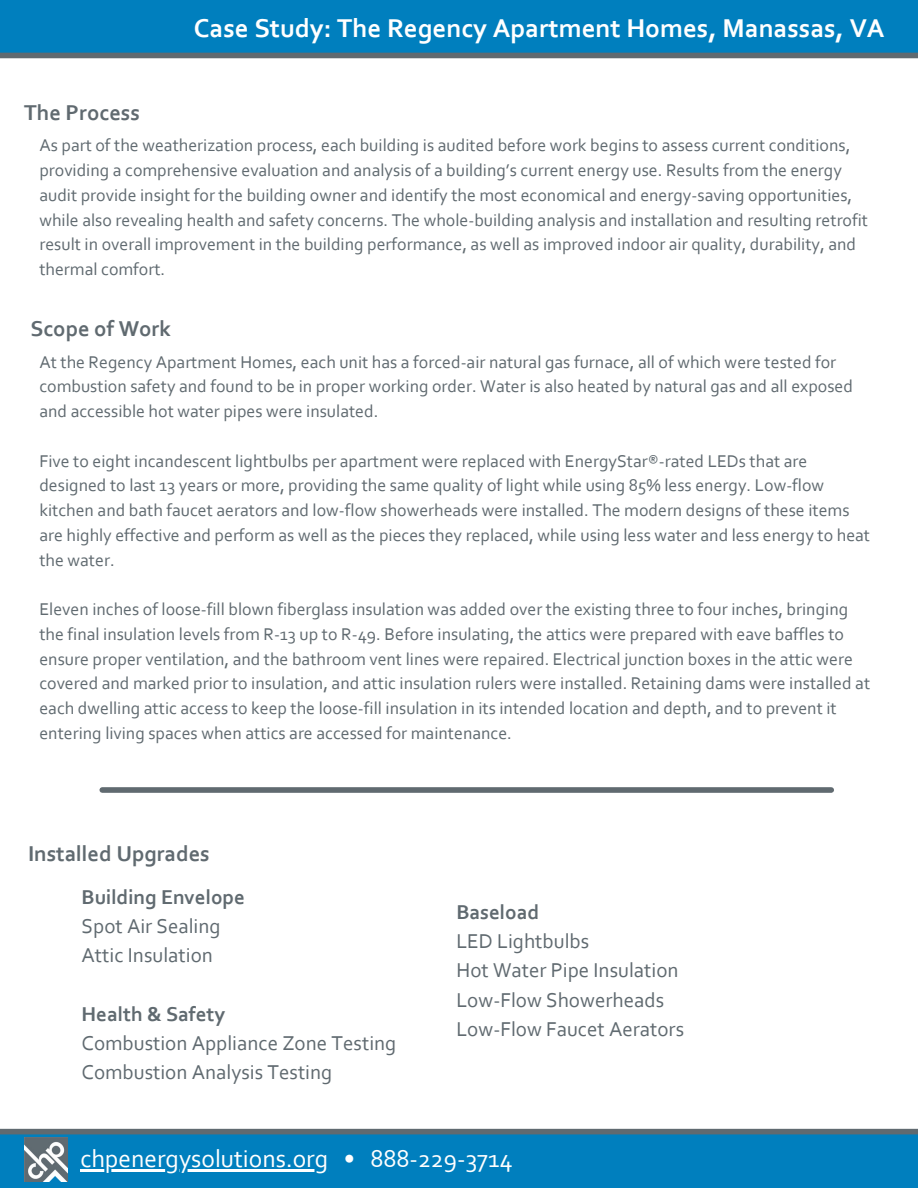
<style>
.page{position:relative;width:918px;height:1188px;background:#fff}
.page>*{position:absolute;margin:0;border:0;box-sizing:border-box;transform-origin:0 0}
.t1{font:700 27px "Corbel";color:#fff}
.t2{font:25.5px "Corbel";color:#fff}
.t3{font:700 22.5px "Corbel";color:#606a70}
.t4{font:21px "Corbel";color:#606a70}
.t5{font:700 21px "Corbel";color:#606a70}
.t6{font:17.85px/24.8px "Corbel";color:#606a70}
</style>
<div class="page">
<div style="left:0;top:0;width:918px;height:53px;background:#007fbe"></div>
<div style="left:0;top:53px;width:918px;height:5px;background:#606a70"></div>
<div style="left:0;top:1129px;width:918px;height:59px;background:#007fbe"></div>
<div style="left:0;top:1129px;width:918px;height:5px;background:#606a70"></div>
<hr style="left:80px;top:1169px;width:249px;height:2px;background:#fff">
<img style="left:24px;top:1137px;width:44px;height:44px">
<div style="left:102px;top:787px;width:729px;height:6px;background:#606a70"></div>
<p class="t1" style="left:194px;top:17px;width:692px">Case Study: The Regency Apartment Homes, Manassas, VA</p>
<p class="t3" style="left:24px;top:104px;width:117px">The Process</p>
<p class="t6" style="left:39px;top:135px;width:830px">As part of the weatherization process, each building is audited before work begins to assess current conditions, providing a comprehensive evaluation and analysis of a building’s current energy use. Results from the energy audit provide insight for the building owner and identify the most economical and energy-saving opportunities, while also revealing health and safety concerns. The whole-building analysis and installation and resulting retrofit result in overall improvement in the building performance, as well as improved indoor air quality, durability, and thermal comfort.</p>
<p class="t3" style="left:30px;top:320px;width:142px">Scope of Work</p>
<p class="t6" style="left:39px;top:351px;width:815px">At the Regency Apartment Homes, each unit has a forced-air natural gas furnace, all of which were tested for combustion safety and found to be in proper working order. Water is also heated by natural gas and all exposed and accessible hot water pipes were insulated.</p>
<p class="t6" style="left:39px;top:450px;width:832px">Five to eight incandescent lightbulbs per apartment were replaced with EnergyStar®-rated LEDs that are designed to last 13 years or more, providing the same quality of light while using 85% less energy. Low-flow kitchen and bath faucet aerators and low-flow showerheads were installed. The modern designs of these items are highly effective and perform as well as the pieces they replaced, while using less water and less energy to heat the water.</p>
<p class="t6" style="left:39px;top:598px;width:832px">Eleven inches of loose-fill blown fiberglass insulation was added over the existing three to four inches, bringing the final insulation levels from R-13 up to R-49. Before insulating, the attics were prepared with eave baffles to ensure proper ventilation, and the bathroom vent lines were repaired. Electrical junction boxes in the attic were covered and marked prior to insulation, and attic insulation rulers were installed. Retaining dams were installed at each dwelling attic access to keep the loose-fill insulation in its intended location and depth, and to prevent it entering living spaces when attics are accessed for maintenance.</p>
<p class="t3" style="left:28px;top:844px;width:183px">Installed Upgrades</p>
<p class="t5" style="left:82px;top:888px;width:165px">Building Envelope</p>
<p class="t4" style="left:82px;top:918px;width:141px">Spot Air Sealing</p>
<p class="t4" style="left:82px;top:947px;width:133px">Attic Insulation</p>
<p class="t5" style="left:82px;top:1005px;width:145px">Health &amp; Safety</p>
<p class="t4" style="left:82px;top:1035px;width:316px">Combustion Appliance Zone Testing</p>
<p class="t4" style="left:82px;top:1064px;width:252px">Combustion Analysis Testing</p>
<p class="t5" style="left:456px;top:903px;width:84px">Baseload</p>
<p class="t4" style="left:456px;top:933px;width:134px">LED Lightbulbs</p>
<p class="t4" style="left:456px;top:962px;width:224px">Hot Water Pipe Insulation</p>
<p class="t4" style="left:456px;top:991px;width:209px">Low-Flow Showerheads</p>
<p class="t4" style="left:456px;top:1020px;width:229px">Low-Flow Faucet Aerators</p>
<p class="t2" style="left:80px;top:1148px;width:434px">chpenergysolutions.org • 888-229-3714</p>
</div>
